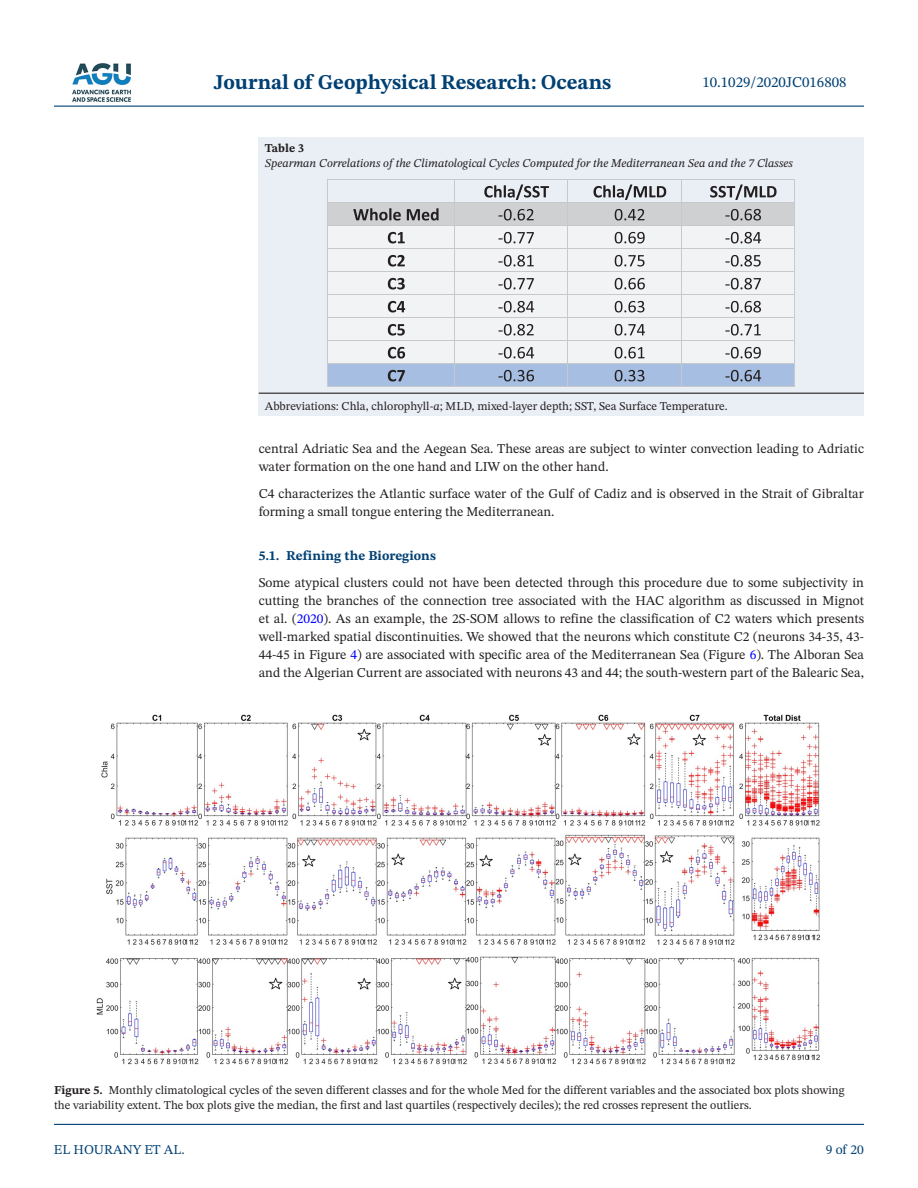
<style>
.page{position:relative;width:918px;height:1188px;background:#fff}
.page>*{position:absolute;margin:0;border:0;box-sizing:border-box;transform-origin:0 0}
.t1{font:700 21px "STIX Two Text";color:#004073}
.t2{font:15px "STIX Two Text";color:#004073}
.t3{font:13.5px/18px "STIX Two Text";color:#231f20}
.t4{font:700 13.5px "STIX Two Text";color:#004073}
.t5{font:13.5px "STIX Two Text";color:#004073}
.t6{font:12px/15px "STIX Two Text";color:#231f20}
.t7{font:italic 12px "STIX Two Text";color:#231f20}
.t8{font:700 12px "STIX Two Text";color:#231f20}
.s1{font-style:italic}
.s2{color:#00f}
.s3{font-weight:700}
</style>
<div class="page">
<hr style="left:54px;top:106px;width:810px;height:1px;background:#004073">
<hr style="left:54px;top:1124px;width:810px;height:1px;background:#004073">
<img style="left:72px;top:63px;width:59px;height:39px">
<div style="left:259px;top:170px;width:605px;height:246px;background:#eaeef5"></div>
<hr style="left:259px;top:393px;width:605px;height:1px;background:#231f20">
<svg style="left:484px;top:184px;width:65px;height:16px"></svg>
<svg style="left:593px;top:184px;width:73px;height:16px"></svg>
<svg style="left:710px;top:184px;width:67px;height:16px"></svg>
<hr style="left:328px;top:179px;width:126px;height:1px;background:#c7c8ca">
<hr style="left:455px;top:179px;width:113px;height:1px;background:#c7c8ca">
<hr style="left:568px;top:179px;width:113px;height:1px;background:#c7c8ca">
<hr style="left:682px;top:179px;width:113px;height:1px;background:#c7c8ca">
<div style="left:328px;top:203px;width:126px;height:22px;background:#cfd0d2"></div>
<svg style="left:353px;top:208px;width:86px;height:13px"></svg>
<div style="left:455px;top:203px;width:112px;height:22px;background:#cfd0d2"></div>
<svg style="left:498px;top:209px;width:36px;height:12px"></svg>
<div style="left:568px;top:203px;width:113px;height:22px;background:#cfd0d2"></div>
<svg style="left:615px;top:209px;width:30px;height:12px"></svg>
<div style="left:682px;top:203px;width:112px;height:22px;background:#cfd0d2"></div>
<svg style="left:725px;top:209px;width:36px;height:12px"></svg>
<hr style="left:328px;top:202px;width:126px;height:1px;background:#c7c8ca">
<hr style="left:455px;top:202px;width:113px;height:1px;background:#c7c8ca">
<hr style="left:568px;top:202px;width:113px;height:1px;background:#c7c8ca">
<hr style="left:682px;top:202px;width:113px;height:1px;background:#c7c8ca">
<div style="left:328px;top:226px;width:126px;height:22px;background:#f2f3f4"></div>
<svg style="left:388px;top:232px;width:17px;height:11px"></svg>
<div style="left:455px;top:226px;width:112px;height:22px;background:#f2f3f4"></div>
<svg style="left:498px;top:232px;width:36px;height:11px"></svg>
<div style="left:568px;top:226px;width:113px;height:22px;background:#f2f3f4"></div>
<svg style="left:615px;top:232px;width:30px;height:11px"></svg>
<div style="left:682px;top:226px;width:112px;height:22px;background:#f2f3f4"></div>
<svg style="left:725px;top:232px;width:36px;height:11px"></svg>
<hr style="left:328px;top:225px;width:126px;height:1px;background:#c7c8ca">
<hr style="left:455px;top:225px;width:113px;height:1px;background:#c7c8ca">
<hr style="left:568px;top:225px;width:113px;height:1px;background:#c7c8ca">
<hr style="left:682px;top:225px;width:113px;height:1px;background:#c7c8ca">
<div style="left:328px;top:249px;width:126px;height:22px;background:#f2f3f4"></div>
<svg style="left:388px;top:255px;width:17px;height:12px"></svg>
<div style="left:455px;top:249px;width:112px;height:22px;background:#f2f3f4"></div>
<svg style="left:498px;top:255px;width:36px;height:12px"></svg>
<div style="left:568px;top:249px;width:113px;height:22px;background:#f2f3f4"></div>
<svg style="left:615px;top:255px;width:30px;height:12px"></svg>
<div style="left:682px;top:249px;width:112px;height:22px;background:#f2f3f4"></div>
<svg style="left:725px;top:255px;width:36px;height:12px"></svg>
<hr style="left:328px;top:248px;width:126px;height:1px;background:#c7c8ca">
<hr style="left:455px;top:248px;width:113px;height:1px;background:#c7c8ca">
<hr style="left:568px;top:248px;width:113px;height:1px;background:#c7c8ca">
<hr style="left:682px;top:248px;width:113px;height:1px;background:#c7c8ca">
<div style="left:328px;top:272px;width:126px;height:22px;background:#f2f3f4"></div>
<svg style="left:388px;top:278px;width:17px;height:12px"></svg>
<div style="left:455px;top:272px;width:112px;height:22px;background:#f2f3f4"></div>
<svg style="left:498px;top:278px;width:36px;height:11px"></svg>
<div style="left:568px;top:272px;width:113px;height:22px;background:#f2f3f4"></div>
<svg style="left:615px;top:278px;width:30px;height:11px"></svg>
<div style="left:682px;top:272px;width:112px;height:22px;background:#f2f3f4"></div>
<svg style="left:725px;top:278px;width:36px;height:11px"></svg>
<hr style="left:328px;top:271px;width:126px;height:1px;background:#c7c8ca">
<hr style="left:455px;top:271px;width:113px;height:1px;background:#c7c8ca">
<hr style="left:568px;top:271px;width:113px;height:1px;background:#c7c8ca">
<hr style="left:682px;top:271px;width:113px;height:1px;background:#c7c8ca">
<div style="left:328px;top:295px;width:126px;height:22px;background:#f2f3f4"></div>
<svg style="left:388px;top:301px;width:17px;height:12px"></svg>
<div style="left:455px;top:295px;width:112px;height:22px;background:#f2f3f4"></div>
<svg style="left:498px;top:301px;width:36px;height:11px"></svg>
<div style="left:568px;top:295px;width:113px;height:22px;background:#f2f3f4"></div>
<svg style="left:615px;top:301px;width:29px;height:11px"></svg>
<div style="left:682px;top:295px;width:112px;height:22px;background:#f2f3f4"></div>
<svg style="left:725px;top:301px;width:36px;height:11px"></svg>
<hr style="left:328px;top:294px;width:126px;height:1px;background:#c7c8ca">
<hr style="left:455px;top:294px;width:113px;height:1px;background:#c7c8ca">
<hr style="left:568px;top:294px;width:113px;height:1px;background:#c7c8ca">
<hr style="left:682px;top:294px;width:113px;height:1px;background:#c7c8ca">
<div style="left:328px;top:318px;width:126px;height:22px;background:#f2f3f4"></div>
<svg style="left:388px;top:324px;width:17px;height:12px"></svg>
<div style="left:455px;top:318px;width:112px;height:22px;background:#f2f3f4"></div>
<svg style="left:498px;top:324px;width:36px;height:12px"></svg>
<div style="left:568px;top:318px;width:113px;height:22px;background:#f2f3f4"></div>
<svg style="left:615px;top:324px;width:30px;height:12px"></svg>
<div style="left:682px;top:318px;width:112px;height:22px;background:#f2f3f4"></div>
<svg style="left:725px;top:324px;width:36px;height:12px"></svg>
<hr style="left:328px;top:317px;width:126px;height:1px;background:#c7c8ca">
<hr style="left:455px;top:317px;width:113px;height:1px;background:#c7c8ca">
<hr style="left:568px;top:317px;width:113px;height:1px;background:#c7c8ca">
<hr style="left:682px;top:317px;width:113px;height:1px;background:#c7c8ca">
<div style="left:328px;top:341px;width:126px;height:22px;background:#f2f3f4"></div>
<svg style="left:388px;top:347px;width:17px;height:12px"></svg>
<div style="left:455px;top:341px;width:112px;height:22px;background:#f2f3f4"></div>
<svg style="left:498px;top:347px;width:36px;height:12px"></svg>
<div style="left:568px;top:341px;width:113px;height:22px;background:#f2f3f4"></div>
<svg style="left:615px;top:347px;width:30px;height:12px"></svg>
<div style="left:682px;top:341px;width:112px;height:22px;background:#f2f3f4"></div>
<svg style="left:725px;top:347px;width:36px;height:12px"></svg>
<hr style="left:328px;top:340px;width:126px;height:1px;background:#c7c8ca">
<hr style="left:455px;top:340px;width:113px;height:1px;background:#c7c8ca">
<hr style="left:568px;top:340px;width:113px;height:1px;background:#c7c8ca">
<hr style="left:682px;top:340px;width:113px;height:1px;background:#c7c8ca">
<div style="left:328px;top:364px;width:126px;height:22px;background:#a6bee1"></div>
<svg style="left:388px;top:370px;width:17px;height:11px"></svg>
<div style="left:455px;top:364px;width:112px;height:22px;background:#a6bee1"></div>
<svg style="left:498px;top:370px;width:36px;height:11px"></svg>
<div style="left:568px;top:364px;width:113px;height:22px;background:#a6bee1"></div>
<svg style="left:615px;top:370px;width:29px;height:11px"></svg>
<div style="left:682px;top:364px;width:112px;height:22px;background:#a6bee1"></div>
<svg style="left:725px;top:370px;width:36px;height:11px"></svg>
<hr style="left:328px;top:363px;width:126px;height:1px;background:#c7c8ca">
<hr style="left:455px;top:363px;width:113px;height:1px;background:#c7c8ca">
<hr style="left:568px;top:363px;width:113px;height:1px;background:#c7c8ca">
<hr style="left:682px;top:363px;width:113px;height:1px;background:#c7c8ca">
<hr style="left:328px;top:386px;width:126px;height:1px;background:#c7c8ca">
<svg style="left:454px;top:179px;width:1px;height:208px"></svg>
<hr style="left:455px;top:386px;width:113px;height:1px;background:#c7c8ca">
<hr style="left:568px;top:386px;width:113px;height:1px;background:#c7c8ca">
<svg style="left:681px;top:179px;width:1px;height:208px"></svg>
<hr style="left:682px;top:386px;width:113px;height:1px;background:#c7c8ca">
<div style="left:259px;top:137px;width:605px;height:36px;background:#eaeef5"></div>
<img style="left:96px;top:715px;width:724px;height:350px">
<h1 class="t1" style="left:214px;top:67px;width:399px">Journal of Geophysical Research: Oceans</h1>
<p class="t2" style="left:702px;top:72px;width:146px">10.1029/2020JC016808</p>
<p class="t8" style="left:265px;top:140px;width:41px">Table 3</p>
<p class="t7" style="left:265px;top:155px;width:530px">Spearman Correlations of the Climatological Cycles Computed for the Mediterranean Sea and the 7 Classes</p>
<p class="t6" style="left:265px;top:398px;width:464px">Abbreviations: Chla, chlorophyll-<span class="s1">a</span>; MLD, mixed-layer depth; SST, Sea Surface Temperature.</p>
<p class="t3" style="left:259px;top:440px;width:607px">central Adriatic Sea and the Aegean Sea. These areas are subject to winter convection leading to Adriatic water formation on the one hand and LIW on the other hand.</p>
<p class="t3" style="left:259px;top:485px;width:607px">C4 characterizes the Atlantic surface water of the Gulf of Cadiz and is observed in the Strait of Gibraltar forming a small tongue entering the Mediterranean.</p>
<p class="t4" style="left:259px;top:545px;width:179px">5.1. Refining the Bioregions</p>
<p class="t3" style="left:259px;top:573px;width:607px;text-align:justify">Some atypical clusters could not have been detected through this procedure due to some subjectivity in cutting the branches of the connection tree associated with the HAC algorithm as discussed in Mignot et al. (<span class="s2">2020</span>). As an example, the 2S-SOM allows to refine the classification of C2 waters which presents well-marked spatial discontinuities. We showed that the neurons which constitute C2 (neurons 34-35, 43- 44-45 in Figure <span class="s2">4</span>) are associated with specific area of the Mediterranean Sea (Figure <span class="s2">6</span>). The Alboran Sea and the Algerian Current are associated with neurons 43 and 44; the south-western part of the Balearic Sea,</p>
<p class="t6" style="left:54px;top:1082px;width:792px"><span class="s3">Figure 5.</span> Monthly climatological cycles of the seven different classes and for the whole Med for the different variables and the associated box plots showing the variability extent. The box plots give the median, the first and last quartiles (respectively deciles); the red crosses represent the outliers.</p>
<p class="t5" style="left:54px;top:1140px;width:132px">EL HOURANY ET AL.</p>
<p class="t5" style="left:826px;top:1140px;width:40px">9 of 20</p>
</div>
